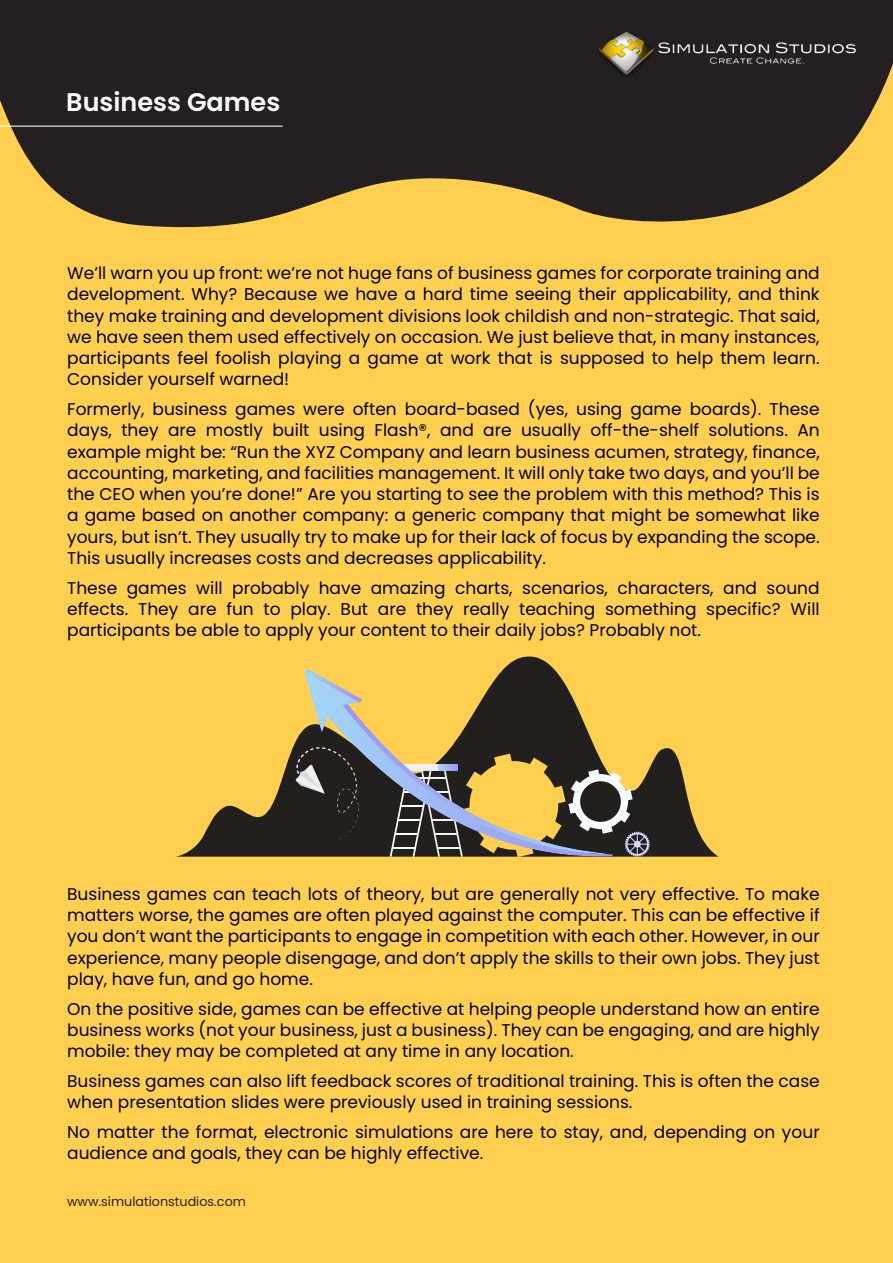
<style>
.page{position:relative;width:893px;height:1263px;background:#ffd04f}
.page>*{position:absolute;margin:0;border:0;box-sizing:border-box;transform-origin:0 0}
.t1{font:600 25.5px "Poppins";color:#fff}
.t2{font:16.95px/21.3px "Poppins";color:#000;text-align:justify}
.t3{font:12.75px "Poppins";color:#221f1f}
</style>
<div class="page">
<svg style="left:0;top:0;width:893px;height:228px;background:#443927"></svg>
<img style="left:598px;top:30px;width:259px;height:48px">
<hr style="left:0;top:126px;width:283px;height:1px;background:#fff">
<svg style="left:175px;top:656px;width:543px;height:201px"></svg>
<svg style="left:296px;top:747px;width:8px;height:97px"></svg>
<svg style="left:304px;top:668px;width:59px;height:4px"></svg>
<svg style="left:304px;top:672px;width:309px;height:184px;fill:#221f1f"></svg>
<svg style="left:390px;top:754px;width:260px;height:103px"></svg>
<h1 class="t1" style="left:66px;top:91px;width:216px">Business Games</h1>
<p class="t2" style="left:67px;top:263px;width:754px">We’ll warn you up front: we’re not huge fans of business games for corporate training and development. Why? Because we have a hard time seeing their applicability, and think they make training and development divisions look childish and non-strategic. That said, we have seen them used effectively on occasion. We just believe that, in many instances, participants feel foolish playing a game at work that is supposed to help them learn.<br>Consider yourself warned!</p>
<p class="t2" style="left:67px;top:399px;width:754px">Formerly, business games were often board-based (yes, using game boards). These days, they are mostly built using Flash®, and are usually off-the-shelf solutions. An example might be: “Run the XYZ Company and learn business acumen, strategy, finance, accounting, marketing, and facilities management. It will only take two days, and you’ll be the CEO when you’re done!” Are you starting to see the problem with this method? This is a game based on another company: a generic company that might be somewhat like yours, but isn’t. They usually try to make up for their lack of focus by expanding the scope.<br>This usually increases costs and decreases applicability.</p>
<p class="t2" style="left:67px;top:577px;width:754px">These games will probably have amazing charts, scenarios, characters, and sound effects. They are fun to play. But are they really teaching something specific? Will participants be able to apply your content to their daily jobs? Probably not.</p>
<p class="t2" style="left:67px;top:883px;width:754px">Business games can teach lots of theory, but are generally not very effective. To make matters worse, the games are often played against the computer. This can be effective if you don’t want the participants to engage in competition with each other. However, in our experience, many people disengage, and don’t apply the skills to their own jobs. They just play, have fun, and go home.</p>
<p class="t2" style="left:67px;top:998px;width:754px">On the positive side, games can be effective at helping people understand how an entire business works (not your business, just a business). They can be engaging, and are highly mobile: they may be completed at any time in any location.</p>
<p class="t2" style="left:67px;top:1071px;width:754px">Business games can also lift feedback scores of traditional training. This is often the case when presentation slides were previously used in training sessions.</p>
<p class="t2" style="left:67px;top:1122px;width:754px">No matter the format, electronic simulations are here to stay, and, depending on your audience and goals, they can be highly effective.</p>
<p class="t3" style="left:67px;top:1194px;width:180px">www.simulationstudios.com</p>
</div>
